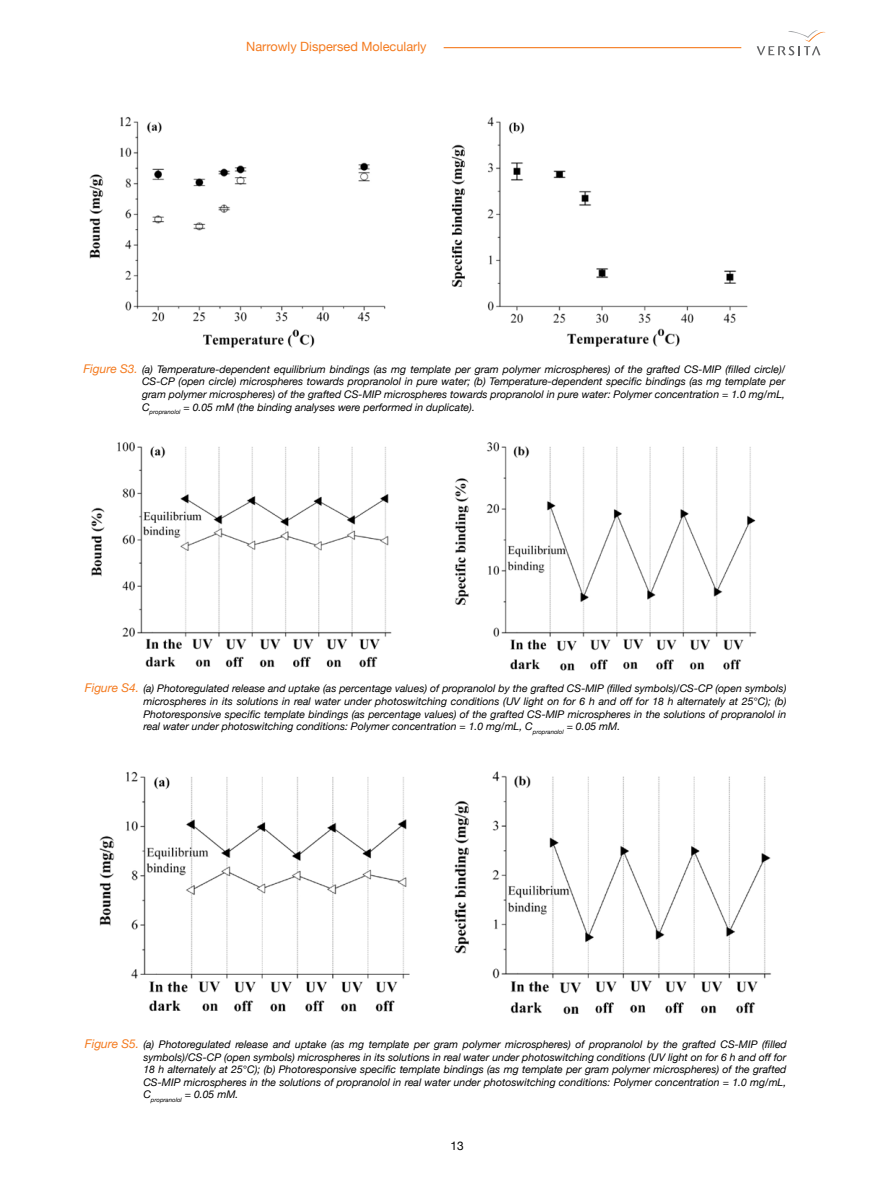
<style>
.page{position:relative;width:893px;height:1191px;background:#fff}
.page>*{position:absolute;margin:0;border:0;box-sizing:border-box;transform-origin:0 0}
.t1{font:12.75px "Helvetica Neue";color:#f47b20}
.t2{font:12px "Helvetica Neue";color:#000}
.t3{font:italic 10.5px/12.6px "Helvetica Neue";color:#000;text-align:justify}
.t4{font:italic 6.15px "Helvetica Neue";color:#000}
.s1{font-size:12px;color:#f47b20}
</style>
<div class="page">
<svg style="left:757px;top:30px;width:68px;height:25px"></svg>
<hr style="left:444px;top:47px;width:297px;height:1px;background:#f47b20">
<img style="left:89px;top:117px;width:659px;height:231px">
<img style="left:455px;top:442px;width:302px;height:229px">
<img style="left:99px;top:771px;width:672px;height:244px">
<img style="left:91px;top:442px;width:301px;height:226px">
<p class="t1" style="left:246px;top:39px;width:182px">Narrowly Dispersed Molecularly</p>
<p class="t3" style="left:142px;top:362px;width:645px;text-indent:-59px"><span class="s1">Figure S3.</span> (a) Temperature-dependent equilibrium bindings (as mg template per gram polymer microspheres) of the grafted CS-MIP (filled circle)/ CS-CP (open circle) microspheres towards propranolol in pure water; (b) Temperature-dependent specific bindings (as mg template per gram polymer microspheres) of the grafted CS-MIP microspheres towards propranolol in pure water: Polymer concentration = 1.0 mg/mL, C<sub>propranolol</sub> = 0.05 mM (the binding analyses were performed in duplicate).</p>
<p class="t3" style="left:143px;top:682px;width:645px;text-indent:-59px"><span class="s1">Figure S4.</span> (a) Photoregulated release and uptake (as percentage values) of propranolol by the grafted CS-MIP (filled symbols)/CS-CP (open symbols) microspheres in its solutions in real water under photoswitching conditions (UV light on for 6 h and off for 18 h alternately at 25°C); (b)<br>Photoresponsive specific template bindings (as percentage values) of the grafted CS-MIP microspheres in the solutions of propranolol in real water under photoswitching conditions: Polymer concentration = 1.0 mg/mL, C<sub>propranolol</sub> = 0.05 mM.</p>
<p class="t3" style="left:143px;top:1037px;width:645px;text-indent:-59px"><span class="s1">Figure S5.</span> (a) Photoregulated release and uptake (as mg template per gram polymer microspheres) of propranolol by the grafted CS-MIP (filled symbols)/CS-CP (open symbols) microspheres in its solutions in real water under photoswitching conditions (UV light on for 6 h and off for 18 h alternately at 25°C); (b) Photoresponsive specific template bindings (as mg template per gram polymer microspheres) of the grafted CS-MIP microspheres in the solutions of propranolol in real water under photoswitching conditions: Polymer concentration = 1.0 mg/mL,</p>
<p class="t4" style="left:143px;top:1096px;width:96px"><sup>C</sup>propranolol <sup>=</sup> <sup>0.05</sup> <sup>mM.</sup></p>
<p class="t2" style="left:451px;top:1139px;width:15px">13</p>
</div>
